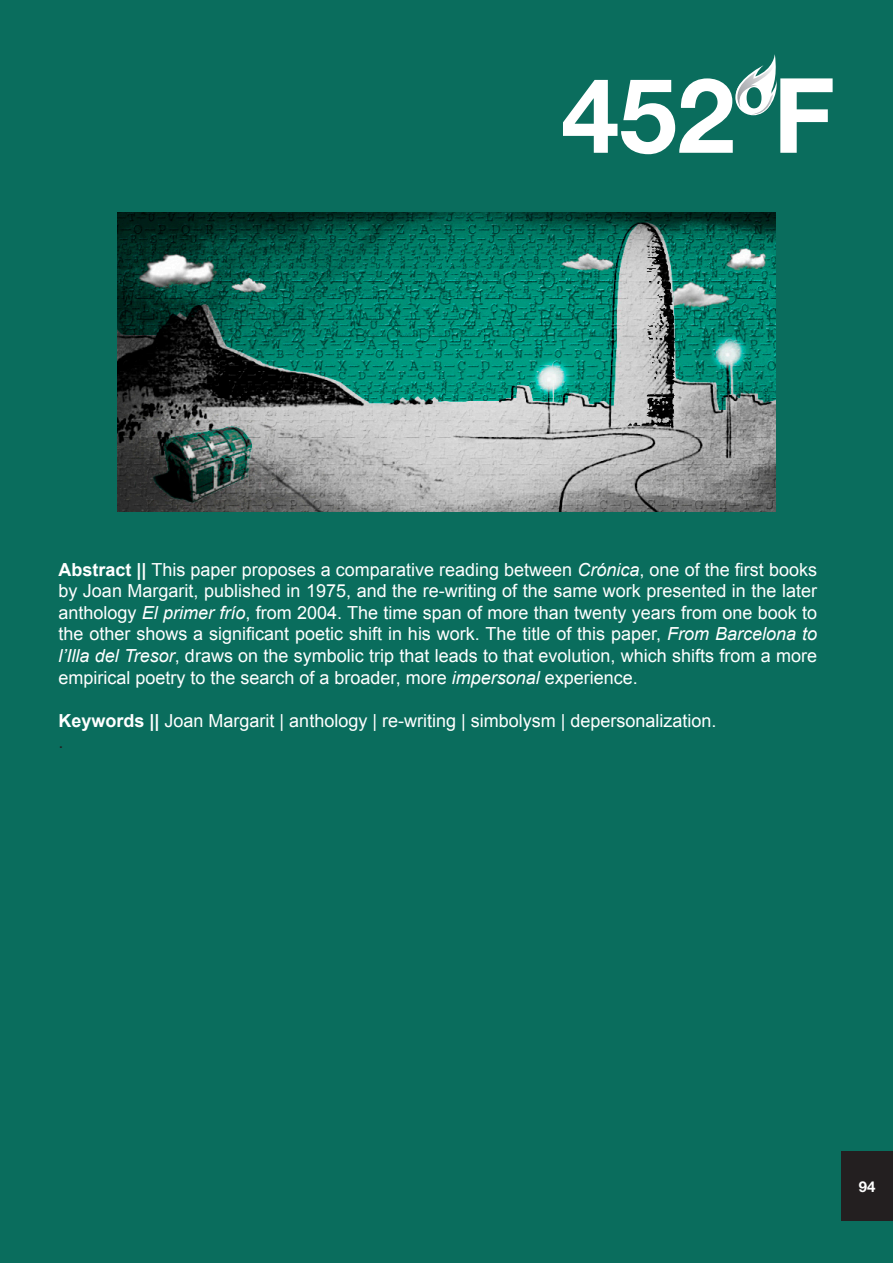
<style>
.page{position:relative;width:893px;height:1263px;background:#0a6d5d}
.page>*{position:absolute;margin:0;border:0;box-sizing:border-box;transform-origin:0 0}
.t1{font:700 104.1px "Helvetica Neue";color:#fff}
.Estilo_de_párrafo_1{font:18px/21.6px "Arial";color:#fff;text-align:justify}
.Estilo_de_párrafo_1-2{font:18px "Arial";color:#231f20}
.t2{font:700 15px "Helvetica Neue";color:#fff}
.s1{font-weight:700}
.s2{font-style:italic}
</style>
<div class="page">
<div style="left:841px;top:1151px;width:52px;height:70px;background:#231f20"></div>
<svg style="left:728px;top:54px;width:51px;height:61px"></svg>
<img style="left:117px;top:213px;width:659px;height:298px">
<h1 class="t1" style="left:561px;top:51px;width:275px">452ºF</h1>
<p class="Estilo_de_párrafo_1" style="left:58px;top:558px;width:760px"><span class="s1">Abstract ||</span> This paper proposes a comparative reading between <span class="s2">Crónica</span>, one of the first books by Joan Margarit, published in 1975, and the re-writing of the same work presented in the later anthology <span class="s2">El primer frío</span>, from 2004. The time span of more than twenty years from one book to the other shows a significant poetic shift in his work. The title of this paper, <span class="s2">From Barcelona to l’Illa del Tresor</span>, draws on the symbolic trip that leads to that evolution, which shifts from a more empirical poetry to the search of a broader, more <span class="s2">impersonal</span> experience.</p>
<p class="Estilo_de_párrafo_1" style="left:58px;top:710px;width:659px"><span class="s1">Keywords ||</span> Joan Margarit | anthology | re-writing | simbolysm | depersonalization.</p>
<p class="Estilo_de_párrafo_1-2" style="left:58px;top:730px;width:7px">.</p>
<p class="t2" style="left:859px;top:1177px;width:18px">94</p>
</div>
